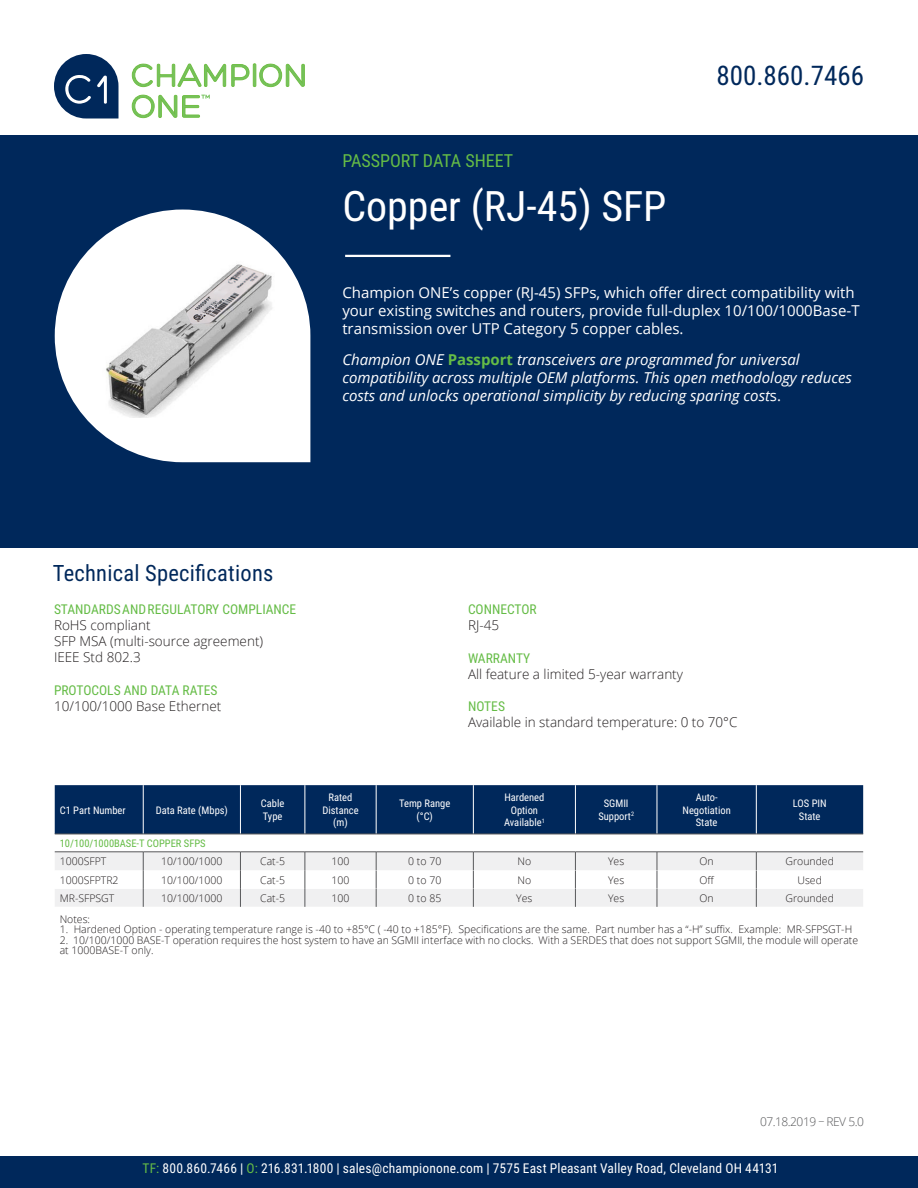
<style>
.page{position:relative;width:918px;height:1188px;background:#fff}
.page>*{position:absolute;margin:0;border:0;box-sizing:border-box;transform-origin:0 0}
.t1{font:42px "Roboto Condensed";color:#fff}
.t2{font:27px "Roboto Condensed";color:#00285b}
.t3{font:22.5px "Roboto Condensed";letter-spacing:.01em;color:#00285b}
.t4{font:18px "Roboto Condensed";color:#65bc46}
.Intro_Challenge_Text{font:italic 15px/18px "Open Sans";color:#fff}
.Intro_Challenge_Text-2{font:15px/18px "Open Sans";color:#fff}
.t5{font:300 13.5px "Open Sans";color:#231f20}
.t6{font:13.5px "Roboto Condensed";letter-spacing:.01em;color:#fff}
.t7{font:13.5px "Roboto Condensed";color:#65bc46}
.t8{font:300 12px "Open Sans";letter-spacing:-.04em;color:#57585a}
.t9{font:300 10.5px/10.5px "Open Sans";color:#231f20}
.t10{font:10.5px "Roboto Condensed";color:#fff}
.t11{font:10.5px "Roboto Condensed";color:#65bc46}
.s1{font-weight:700;font-style:normal;color:#65bc46}
.s2{font-style:normal}
.s3{color:#65bc46}
</style>
<div class="page">
<svg style="left:132px;top:63px;width:173px;height:24px"></svg>
<svg style="left:132px;top:94px;width:78px;height:24px"></svg>
<svg style="left:54px;top:54px;width:65px;height:65px"></svg>
<div style="left:0;top:135px;width:918px;height:413px;background:#00285b"></div>
<svg style="left:55px;top:210px;width:255px;height:252px;fill:#fff"></svg>
<hr style="left:345px;top:255px;width:105px;height:2px;background:#fff">
<div style="left:0;top:1157px;width:918px;height:31px;background:#00285b"></div>
<img style="left:103px;top:257px;width:172px;height:161px">
<div style="left:55px;top:785px;width:808px;height:49px;background:#00285b"></div>
<div style="left:55px;top:853px;width:808px;height:17px;background:#f0f0f1"></div>
<svg style="left:55px;top:870px;width:808px;height:37px"></svg>
<hr style="left:143px;top:785px;width:1px;height:49px;background:#fff">
<hr style="left:240px;top:785px;width:1px;height:49px;background:#fff">
<hr style="left:305px;top:785px;width:1px;height:49px;background:#fff">
<hr style="left:376px;top:785px;width:1px;height:49px;background:#fff">
<hr style="left:473px;top:785px;width:1px;height:49px;background:#fff">
<hr style="left:575px;top:785px;width:1px;height:49px;background:#fff">
<hr style="left:657px;top:785px;width:1px;height:49px;background:#fff">
<hr style="left:756px;top:785px;width:1px;height:49px;background:#fff">
<hr style="left:55px;top:834px;width:88px;height:1px;background:#57585a">
<hr style="left:143px;top:834px;width:97px;height:1px;background:#57585a">
<hr style="left:240px;top:834px;width:65px;height:1px;background:#57585a">
<hr style="left:305px;top:834px;width:71px;height:1px;background:#57585a">
<hr style="left:376px;top:834px;width:97px;height:1px;background:#57585a">
<hr style="left:473px;top:834px;width:102px;height:1px;background:#57585a">
<hr style="left:575px;top:834px;width:82px;height:1px;background:#57585a">
<hr style="left:657px;top:834px;width:99px;height:1px;background:#57585a">
<hr style="left:756px;top:834px;width:107px;height:1px;background:#57585a">
<hr style="left:55px;top:852px;width:88px;height:1px;background:#57585a">
<hr style="left:143px;top:852px;width:97px;height:1px;background:#57585a">
<hr style="left:240px;top:852px;width:65px;height:1px;background:#57585a">
<hr style="left:305px;top:852px;width:71px;height:1px;background:#57585a">
<hr style="left:376px;top:852px;width:97px;height:1px;background:#57585a">
<hr style="left:473px;top:852px;width:102px;height:1px;background:#57585a">
<hr style="left:575px;top:852px;width:82px;height:1px;background:#57585a">
<hr style="left:657px;top:852px;width:99px;height:1px;background:#57585a">
<hr style="left:756px;top:852px;width:107px;height:1px;background:#57585a">
<svg style="left:143px;top:852px;width:1px;height:55px"></svg>
<svg style="left:240px;top:853px;width:1px;height:54px"></svg>
<svg style="left:305px;top:852px;width:1px;height:55px"></svg>
<svg style="left:376px;top:852px;width:1px;height:55px"></svg>
<svg style="left:473px;top:852px;width:1px;height:55px"></svg>
<svg style="left:575px;top:853px;width:1px;height:54px"></svg>
<svg style="left:657px;top:852px;width:1px;height:55px"></svg>
<svg style="left:756px;top:852px;width:1px;height:55px"></svg>
<p class="t4" style="left:342px;top:148px;width:172px">PASSPORT DATA SHEET</p>
<p class="t1" style="left:342px;top:177px;width:326px">Copper (RJ-45) SFP</p>
<h2 class="t2" style="left:717px;top:56px;width:149px">800.860.7466</h2>
<p class="Intro_Challenge_Text-2" style="left:342px;top:283px;width:519px">Champion ONE’s copper (RJ-45) SFPs, which offer direct compatibility with your existing switches and routers, provide full-duplex 10/100/1000Base-T transmission over UTP Category 5 copper cables.</p>
<p class="Intro_Challenge_Text" style="left:342px;top:351px;width:511px">Champion ONE <span class="s1">Passport</span> transceivers are programmed for universal compatibility across multiple OEM platforms. This open methodology reduces costs and unlocks operational simplicity by reducing sparing cost<span class="s2">s.</span></p>
<p class="t3" style="left:53px;top:557px;width:222px">Technical Specifications</p>
<p class="t7" style="left:54px;top:600px;width:244px">STANDARDS AND REGULATORY COMPLIANCE</p>
<p class="t5" style="left:54px;top:616px;width:98px">RoHS compliant</p>
<p class="t5" style="left:54px;top:632px;width:211px">SFP MSA (multi-source agreement)</p>
<p class="t5" style="left:54px;top:648px;width:88px">IEEE Std 802.3</p>
<p class="t7" style="left:54px;top:681px;width:165px">PROTOCOLS AND DATA RATES</p>
<p class="t5" style="left:54px;top:697px;width:169px">10/100/1000 Base Ethernet</p>
<p class="t7" style="left:468px;top:600px;width:70px">CONNECTOR</p>
<p class="t5" style="left:468px;top:616px;width:33px">RJ-45</p>
<p class="t7" style="left:468px;top:648px;width:64px">WARRANTY</p>
<p class="t5" style="left:468px;top:665px;width:217px">All feature a limited 5-year warranty</p>
<p class="t7" style="left:468px;top:697px;width:39px">NOTES</p>
<p class="t5" style="left:468px;top:713px;width:271px">Available in standard temperature: 0 to 70°C</p>
<p class="t10" style="left:60px;top:802px;width:68px">C1 Part Number</p>
<p class="t10" style="left:156px;top:802px;width:74px">Data Rate (Mbps)</p>
<p class="t10" style="left:261px;top:796px;width:25px">Cable</p>
<p class="t10" style="left:263px;top:809px;width:21px">Type</p>
<p class="t10" style="left:329px;top:790px;width:25px">Rated</p>
<p class="t10" style="left:322px;top:802px;width:38px">Distance</p>
<p class="t10" style="left:333px;top:815px;width:16px">(m)</p>
<p class="t10" style="left:399px;top:796px;width:53px">Temp Range</p>
<p class="t10" style="left:417px;top:809px;width:18px">(°C)</p>
<p class="t10" style="left:504px;top:790px;width:41px">Hardened</p>
<p class="t10" style="left:511px;top:802px;width:29px">Option</p>
<p class="t10" style="left:504px;top:815px;width:42px">Available<sup>1</sup></p>
<p class="t10" style="left:604px;top:796px;width:26px">SGMII</p>
<p class="t10" style="left:598px;top:809px;width:37px">Support<sup>2</sup></p>
<p class="t10" style="left:696px;top:790px;width:23px">Auto-</p>
<p class="t10" style="left:683px;top:802px;width:50px">Negotiation</p>
<p class="t10" style="left:696px;top:815px;width:23px">State</p>
<p class="t10" style="left:793px;top:796px;width:35px">LOS PIN</p>
<p class="t10" style="left:799px;top:809px;width:23px">State</p>
<p class="t11" style="left:60px;top:836px;width:147px">10/100/1000BASE-T COPPER SFPS</p>
<p class="t9" style="left:60px;top:856px;width:48px">1000SFPT</p>
<p class="t9" style="left:161px;top:856px;width:63px">10/100/1000</p>
<p class="t9" style="left:260px;top:856px;width:26px">Cat-5</p>
<p class="t9" style="left:332px;top:856px;width:19px">100</p>
<p class="t9" style="left:408px;top:856px;width:35px">0 to 70</p>
<p class="t9" style="left:518px;top:856px;width:15px">No</p>
<p class="t9" style="left:608px;top:856px;width:18px">Yes</p>
<p class="t9" style="left:700px;top:856px;width:16px">On</p>
<p class="t9" style="left:786px;top:856px;width:50px">Grounded</p>
<p class="t9" style="left:60px;top:874px;width:60px">1000SFPTR2</p>
<p class="t9" style="left:161px;top:874px;width:63px">10/100/1000</p>
<p class="t9" style="left:260px;top:874px;width:26px">Cat-5</p>
<p class="t9" style="left:332px;top:874px;width:19px">100</p>
<p class="t9" style="left:408px;top:874px;width:35px">0 to 70</p>
<p class="t9" style="left:518px;top:874px;width:15px">No</p>
<p class="t9" style="left:608px;top:874px;width:18px">Yes</p>
<p class="t9" style="left:699px;top:874px;width:16px">Off</p>
<p class="t9" style="left:798px;top:874px;width:26px">Used</p>
<p class="t9" style="left:60px;top:893px;width:56px">MR-SFPSGT</p>
<p class="t9" style="left:161px;top:893px;width:63px">10/100/1000</p>
<p class="t9" style="left:260px;top:893px;width:26px">Cat-5</p>
<p class="t9" style="left:332px;top:893px;width:19px">100</p>
<p class="t9" style="left:408px;top:893px;width:35px">0 to 85</p>
<p class="t9" style="left:516px;top:893px;width:18px">Yes</p>
<p class="t9" style="left:608px;top:893px;width:18px">Yes</p>
<p class="t9" style="left:700px;top:893px;width:16px">On</p>
<p class="t9" style="left:786px;top:893px;width:50px">Grounded</p>
<p class="t9" style="left:60px;top:914px;width:32px">Notes:</p>
<p class="t9" style="left:60px;top:924px;width:794px">1. Hardened Option - operating temperature range is -40 to +85°C ( -40 to +185°F). Specifications are the same. Part number has a “-H” suffix. Example: MR-SFPSGT-H</p>
<p class="t9" style="left:60px;top:935px;width:800px">2. 10/100/1000 BASE-T operation requires the host system to have an SGMII interface with no clocks. With a SERDES that does not support SGMII, the module will operate at 1000BASE-T only.</p>
<p class="t8" style="left:760px;top:1114px;width:105px">07.18.2019 – REV 5.0</p>
<p class="t6" style="left:143px;top:1159px;width:637px"><span class="s3">TF:</span> 800.860.7466 | <span class="s3">O:</span> 216.831.1800 | sales@championone.com | 7575 East Pleasant Valley Road, Cleveland OH 44131</p>
</div>
